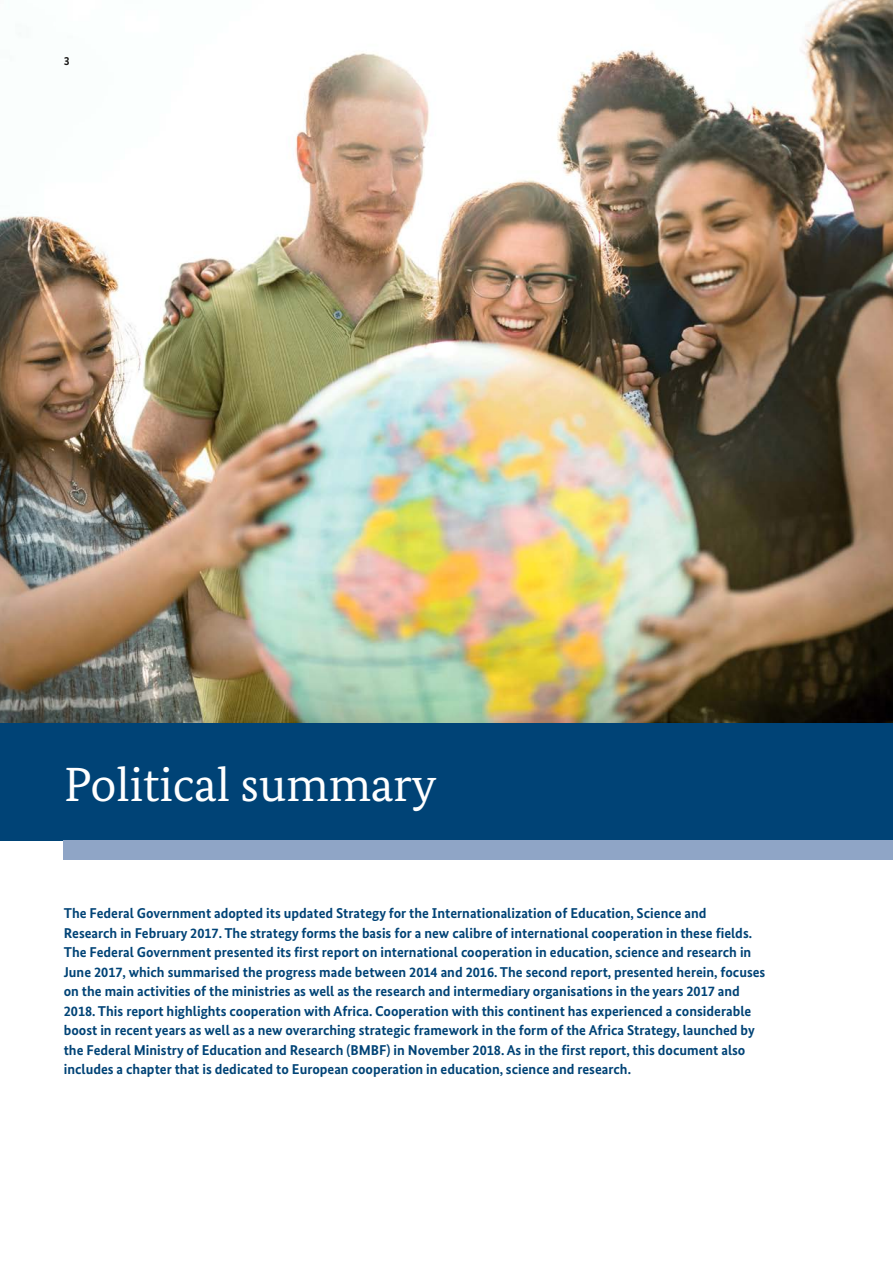
<style>
.page{position:relative;width:893px;height:1263px;background:#fff}
.page>*{position:absolute;margin:0;border:0;box-sizing:border-box;transform-origin:0 0}
.t1{font:48px "Bundes Serif";color:#fff}
.t2{font:700 14.25px/19.5px "Bundes Sans";color:#004376}
.t3{font:700 12px "Bundes Sans";color:#181716}
</style>
<div class="page">
<img style="left:0;top:0;width:893px;height:723px">
<div style="left:0;top:723px;width:893px;height:117px;background:#004376"></div>
<div style="left:64px;top:840px;width:829px;height:20px;background:#8fa5c6"></div>
<p class="t3" style="left:64px;top:53px;width:7px">3</p>
<h1 class="t1" style="left:64px;top:755px;width:374px">Political summary</h1>
<p class="t2" style="left:64px;top:903px;width:703px">The Federal Government adopted its updated Strategy for the Internationalization of Education, Science and<br>Research in February 2017. The strategy forms the basis for a new calibre of international cooperation in these fields.<br>The Federal Government presented its first report on international cooperation in education, science and research in June 2017, which summarised the progress made between 2014 and 2016. The second report, presented herein, focuses on the main activities of the ministries as well as the research and intermediary organisations in the years 2017 and 2018. This report highlights cooperation with Africa. Cooperation with this continent has experienced a considerable boost in recent years as well as a new overarching strategic framework in the form of the Africa Strategy, launched by the Federal Ministry of Education and Research (BMBF) in November 2018. As in the first report, this document also includes a chapter that is dedicated to European cooperation in education, science and research.</p>
</div>
